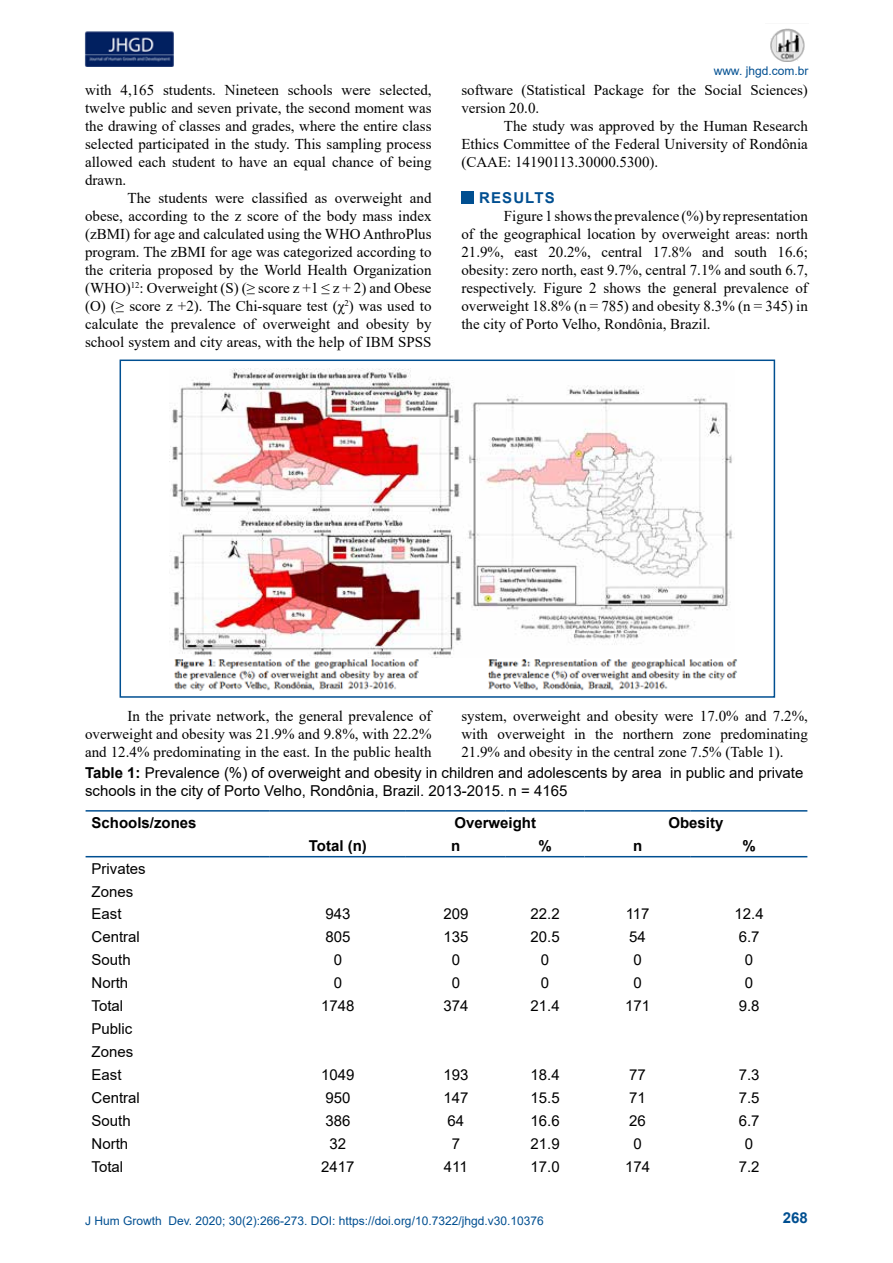
<style>
.page{position:relative;width:893px;height:1263px;background:#fff}
.page>*{position:absolute;margin:0;border:0;box-sizing:border-box;transform-origin:0 0}
.t1{font:15px/18px "Times New Roman";color:#000;text-align:justify}
.t2{font:15px/23px "Arial";color:#000}
.t3{font:700 15px "Arial";color:#000}
.t4{font:700 15px "Arial";letter-spacing:.075em;color:#004f91}
.t5{font:12px "Arial";color:#004f91}
.s1{font-weight:700}
</style>
<div class="page">
<img style="left:85px;top:31px;width:89px;height:35px">
<img style="left:770px;top:28px;width:35px;height:34px">
<div style="left:461px;top:191px;width:12px;height:12px;background:#004f91"></div>
<img style="left:174px;top:657px;width:564px;height:34px">
<img style="left:169px;top:368px;width:565px;height:288px">
<div style="left:120px;top:359px;width:655px;height:339px;border:2px solid #004f91"></div>
<hr style="left:86px;top:810px;width:184px;height:2px;background:#004f91">
<hr style="left:270px;top:810px;width:136px;height:2px;background:#004f91">
<hr style="left:406px;top:810px;width:100px;height:2px;background:#004f91">
<hr style="left:506px;top:810px;width:78px;height:2px;background:#004f91">
<hr style="left:584px;top:810px;width:107px;height:2px;background:#004f91">
<hr style="left:691px;top:810px;width:116px;height:2px;background:#004f91">
<hr style="left:86px;top:856px;width:184px;height:1px;background:#004f91">
<hr style="left:270px;top:856px;width:136px;height:1px;background:#004f91">
<hr style="left:406px;top:856px;width:100px;height:1px;background:#004f91">
<hr style="left:506px;top:856px;width:78px;height:1px;background:#004f91">
<hr style="left:584px;top:856px;width:107px;height:1px;background:#004f91">
<hr style="left:691px;top:856px;width:116px;height:1px;background:#004f91">
<p class="t1" style="left:85px;top:81px;width:348px">with 4,165 students. Nineteen schools were selected, twelve public and seven private, the second moment was the drawing of classes and grades, where the entire class selected participated in the study. This sampling process allowed each student to have an equal chance of being drawn.</p>
<p class="t1" style="left:85px;top:189px;width:348px;text-indent:43px">The students were classified as overweight and obese, according to the z score of the body mass index (zBMI) for age and calculated using the WHO AnthroPlus program. The zBMI for age was categorized according to the criteria proposed by the World Health Organization (WHO)<sup>12</sup>: Overweight (S) (≥ score z +1 ≤ z + 2) and Obese (O) (≥ score z +2). The Chi-square test (χ<sup>2</sup>) was used to calculate the prevalence of overweight and obesity by school system and city areas, with the help of IBM SPSS</p>
<p class="t5" style="left:714px;top:62px;width:96px">www. jhgd.com.br</p>
<p class="t1" style="left:461px;top:81px;width:348px">software (Statistical Package for the Social Sciences) version 20.0.</p>
<p class="t1" style="left:461px;top:117px;width:348px;text-indent:43px">The study was approved by the Human Research Ethics Committee of the Federal University of Rondônia (CAAE: 14190113.30000.5300).</p>
<p class="t4" style="left:479px;top:188px;width:77px">RESULTS</p>
<p class="t1" style="left:461px;top:207px;width:348px;text-indent:43px">Figure 1 shows the prevalence (%) by representation of the geographical location by overweight areas: north 21.9%, east 20.2%, central 17.8% and south 16.6; obesity: zero north, east 9.7%, central 7.1% and south 6.7, respectively. Figure 2 shows the general prevalence of overweight 18.8% (n = 785) and obesity 8.3% (n = 345) in the city of Porto Velho, Rondônia, Brazil.</p>
<p class="t1" style="left:461px;top:706px;width:348px">system, overweight and obesity were 17.0% and 7.2%, with overweight in the northern zone predominating 21.9% and obesity in the central zone 7.5% (Table 1).</p>
<p class="t1" style="left:85px;top:706px;width:348px;text-indent:43px">In the private network, the general prevalence of overweight and obesity was 21.9% and 9.8%, with 22.2% and 12.4% predominating in the east. In the public health</p>
<p class="t2" style="left:85px;top:764px;width:720px;line-height:18px"><span class="s1">Table 1:</span> Prevalence (%) of overweight and obesity in children and adolescents by area in public and private schools in the city of Porto Velho, Rondônia, Brazil. 2013-2015. n = 4165</p>
<p class="t3" style="left:92px;top:812px;width:107px">Schools/zones</p>
<p class="t3" style="left:454px;top:812px;width:83px">Overweight</p>
<p class="t3" style="left:668px;top:812px;width:57px">Obesity</p>
<p class="t3" style="left:309px;top:835px;width:60px">Total (n)</p>
<p class="t3" style="left:451px;top:835px;width:11px">n</p>
<p class="t3" style="left:538px;top:835px;width:15px">%</p>
<p class="t3" style="left:633px;top:835px;width:11px">n</p>
<p class="t3" style="left:742px;top:835px;width:15px">%</p>
<p class="t2" style="left:92px;top:857px;width:56px">Privates<br>Zones<br>East</p>
<p class="t2" style="left:325px;top:903px;width:27px">943</p>
<p class="t2" style="left:443px;top:903px;width:27px">209</p>
<p class="t2" style="left:531px;top:903px;width:31px">22.2</p>
<p class="t2" style="left:626px;top:903px;width:25px">117</p>
<p class="t2" style="left:734px;top:903px;width:31px">12.4</p>
<p class="t2" style="left:92px;top:925px;width:50px">Central</p>
<p class="t2" style="left:325px;top:925px;width:27px">805</p>
<p class="t2" style="left:443px;top:925px;width:27px">135</p>
<p class="t2" style="left:531px;top:925px;width:31px">20.5</p>
<p class="t2" style="left:629px;top:925px;width:18px">54</p>
<p class="t2" style="left:739px;top:925px;width:22px">6.7</p>
<p class="t2" style="left:92px;top:948px;width:41px">South</p>
<p class="t2" style="left:334px;top:948px;width:10px">0</p>
<p class="t2" style="left:452px;top:948px;width:10px">0</p>
<p class="t2" style="left:541px;top:948px;width:10px">0</p>
<p class="t2" style="left:633px;top:948px;width:10px">0</p>
<p class="t2" style="left:745px;top:948px;width:10px">0</p>
<p class="t2" style="left:92px;top:971px;width:38px">North</p>
<p class="t2" style="left:334px;top:971px;width:10px">0</p>
<p class="t2" style="left:452px;top:971px;width:10px">0</p>
<p class="t2" style="left:541px;top:971px;width:10px">0</p>
<p class="t2" style="left:633px;top:971px;width:10px">0</p>
<p class="t2" style="left:745px;top:971px;width:10px">0</p>
<p class="t2" style="left:92px;top:994px;width:33px">Total</p>
<p class="t2" style="left:321px;top:994px;width:35px">1748</p>
<p class="t2" style="left:443px;top:994px;width:27px">374</p>
<p class="t2" style="left:531px;top:994px;width:31px">21.4</p>
<p class="t2" style="left:625px;top:994px;width:27px">171</p>
<p class="t2" style="left:739px;top:994px;width:22px">9.8</p>
<p class="t2" style="left:92px;top:1017px;width:43px;text-align:justify">Public Zones East</p>
<p class="t2" style="left:321px;top:1063px;width:35px">1049</p>
<p class="t2" style="left:443px;top:1063px;width:27px">193</p>
<p class="t2" style="left:531px;top:1063px;width:31px">18.4</p>
<p class="t2" style="left:629px;top:1063px;width:18px">77</p>
<p class="t2" style="left:739px;top:1063px;width:22px">7.3</p>
<p class="t2" style="left:92px;top:1086px;width:50px">Central</p>
<p class="t2" style="left:325px;top:1086px;width:27px">950</p>
<p class="t2" style="left:443px;top:1086px;width:27px">147</p>
<p class="t2" style="left:531px;top:1086px;width:31px">15.5</p>
<p class="t2" style="left:629px;top:1086px;width:18px">71</p>
<p class="t2" style="left:739px;top:1086px;width:22px">7.5</p>
<p class="t2" style="left:92px;top:1109px;width:41px">South</p>
<p class="t2" style="left:325px;top:1109px;width:27px">386</p>
<p class="t2" style="left:447px;top:1109px;width:18px">64</p>
<p class="t2" style="left:531px;top:1109px;width:31px">16.6</p>
<p class="t2" style="left:629px;top:1109px;width:18px">26</p>
<p class="t2" style="left:739px;top:1109px;width:22px">6.7</p>
<p class="t2" style="left:92px;top:1132px;width:38px">North</p>
<p class="t2" style="left:329px;top:1132px;width:18px">32</p>
<p class="t2" style="left:452px;top:1132px;width:10px">7</p>
<p class="t2" style="left:531px;top:1132px;width:31px">21.9</p>
<p class="t2" style="left:633px;top:1132px;width:10px">0</p>
<p class="t2" style="left:745px;top:1132px;width:10px">0</p>
<p class="t2" style="left:92px;top:1155px;width:33px">Total</p>
<p class="t2" style="left:321px;top:1155px;width:35px">2417</p>
<p class="t2" style="left:444px;top:1155px;width:25px">411</p>
<p class="t2" style="left:531px;top:1155px;width:31px">17.0</p>
<p class="t2" style="left:625px;top:1155px;width:27px">174</p>
<p class="t2" style="left:739px;top:1155px;width:22px">7.2</p>
<p class="t5" style="left:85px;top:1212px;width:460px">J Hum Growth Dev. 2020; 30(2):266-273. DOI: https://doi.org/10.7322/jhgd.v30.10376</p>
<p class="t4" style="left:783px;top:1207px;width:27px">268</p>
</div>
